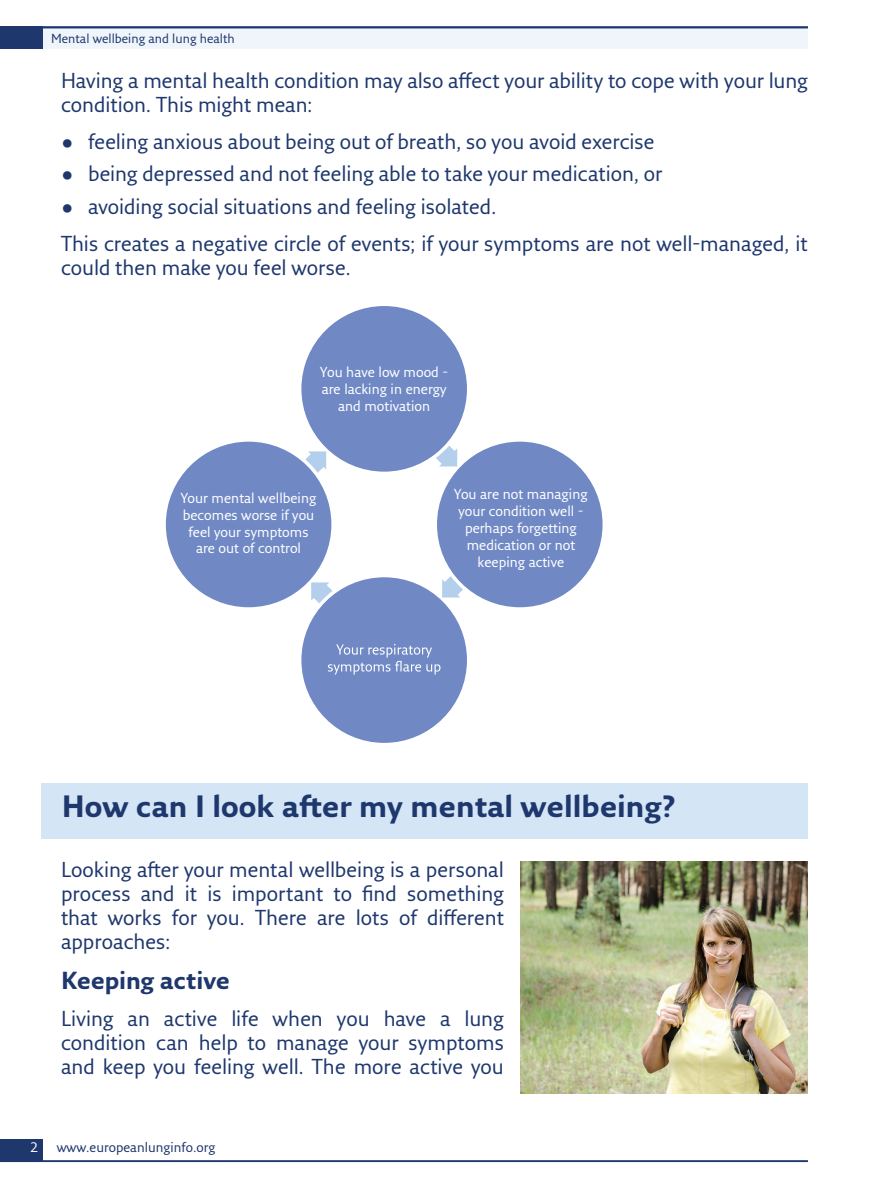
<style>
.page{position:relative;width:893px;height:1191px;background:#fff}
.page>*{position:absolute;margin:0;border:0;box-sizing:border-box;transform-origin:0 0}
.t1{font:700 30px "Fresco Sans Pro";color:#1e376d}
.H___B-head{font:700 24px "Fresco Sans Pro";color:#1e376d}
.H___B-head-2{font:21px/24px "Fresco Sans Pro";color:#1e376d;text-align:justify}
.t2{font:14.1px/17px "Fresco Sans Pro";color:#fff;text-align:center}
.Running_foot_left{font:13.5px "Fresco Sans Pro";color:#1e376d}
.Folio_left{font:13.5px "Fresco Sans Pro";color:#fff}
.Running_head_left{font:12.75px "Fresco Sans Pro";color:#1e376d}
</style>
<div class="page">
<div style="left:0;top:26px;width:808px;height:23px;background:#eff5fb"></div>
<div style="left:0;top:1138px;width:43px;height:23px;background:#1e376d"></div>
<div style="left:0;top:26px;width:43px;height:23px;background:#1e376d"></div>
<hr style="left:0;top:1160px;width:808px;height:2px;background:#1e376d">
<hr style="left:0;top:26px;width:808px;height:2px;background:#1e376d">
<div style="left:42px;top:783px;width:766px;height:56px;background:#d4e5f5"></div>
<img style="left:521px;top:861px;width:287px;height:232px">
<div style="left:301px;top:306px;width:166px;height:165px;background:#7089c5;border-radius:50%"></div>
<div style="left:301px;top:577px;width:166px;height:166px;background:#7089c5;border-radius:50%"></div>
<div style="left:437px;top:441px;width:166px;height:166px;background:#7089c5;border-radius:50%"></div>
<div style="left:166px;top:441px;width:165px;height:166px;background:#7089c5;border-radius:50%"></div>
<svg style="left:305px;top:451px;width:21px;height:22px"></svg>
<svg style="left:436px;top:445px;width:21px;height:21px"></svg>
<svg style="left:442px;top:576px;width:21px;height:21px"></svg>
<svg style="left:311px;top:582px;width:22px;height:21px"></svg>
<svg style="left:328px;top:644px;width:112px;height:30px"></svg>
<p class="Running_head_left" style="left:51px;top:30px;width:185px">Mental wellbeing and lung health</p>
<p class="H___B-head-2" style="left:61px;top:68px;width:748px">Having a mental health condition may also affect your ability to cope with your lung condition. This might mean:</p>
<p class="H___B-head-2" style="left:61px;top:129px;width:595px">• feeling anxious about being out of breath, so you avoid exercise</p>
<p class="H___B-head-2" style="left:61px;top:161px;width:603px">• being depressed and not feeling able to take your medication, or</p>
<p class="H___B-head-2" style="left:61px;top:194px;width:437px">• avoiding social situations and feeling isolated.</p>
<p class="H___B-head-2" style="left:61px;top:231px;width:748px">This creates a negative circle of events; if your symptoms are not well-managed, it could then make you feel worse.</p>
<p class="t2" style="left:320px;top:363px;width:129px">You have low mood - are lacking in energy and motivation</p>
<p class="t2" style="left:181px;top:489px;width:137px">Your mental wellbeing becomes worse if you feel your symptoms are out of control</p>
<p class="t2" style="left:454px;top:485px;width:135px">You are not managing your condition well - perhaps forgetting medication or not keeping active</p>
<p class="t1" style="left:62px;top:787px;width:615px">How can I look after my mental wellbeing?</p>
<p class="H___B-head-2" style="left:61px;top:857px;width:444px">Looking after your mental wellbeing is a personal process and it is important to find something that works for you. There are lots of different approaches:</p>
<p class="H___B-head" style="left:61px;top:965px;width:171px">Keeping active</p>
<p class="H___B-head-2" style="left:61px;top:1005px;width:444px">Living an active life when you have a lung condition can help to manage your symptoms and keep you feeling well. The more active you</p>
<p class="Folio_left" style="left:30px;top:1139px;width:10px">2</p>
<p class="Running_foot_left" style="left:57px;top:1138px;width:160px">www.europeanlunginfo.org</p>
</div>
